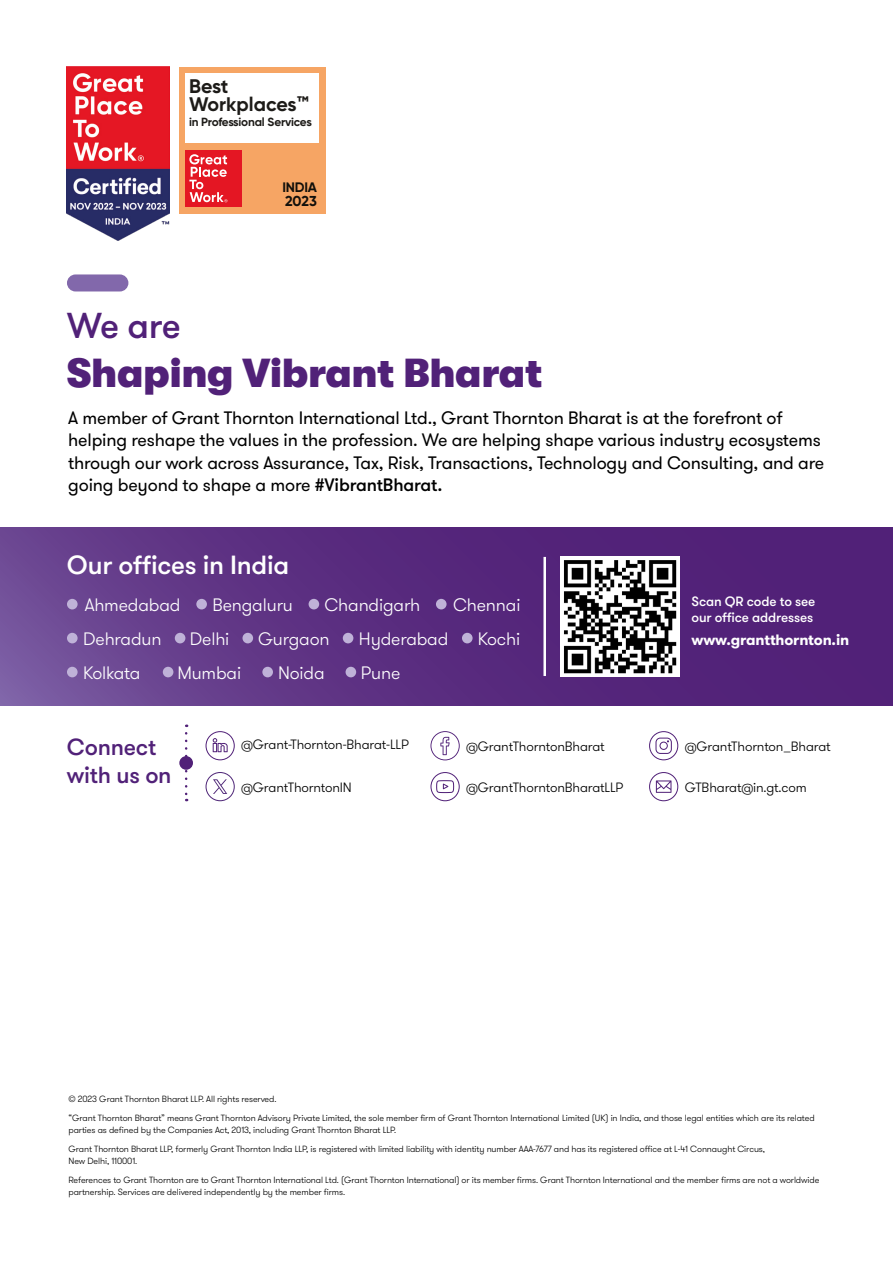
<style>
.page{position:relative;width:893px;height:1263px;background:#fff}
.page>*{position:absolute;margin:0;border:0;box-sizing:border-box;transform-origin:0 0}
.t1{font:40.5px "GT Walsheim Bl";letter-spacing:-.01em;color:#512178}
.t2{font:500 36px "GT Walsheim Pro";color:#512178}
.t3{font:500 26.25px "GT Walsheim Pro";letter-spacing:-.01em;color:#fff}
.t4{font:500 23.25px/27.9px "GT Walsheim Pro";letter-spacing:-.01em;color:#512178}
.t5{font:700 19.65px/17.7px "Gilroy";color:#1d1b18}
.t6{font:18px/22.5px "GT Walsheim Pro";letter-spacing:-.01em;color:#000}
.t7{font:300 18px "GT Walsheim Pro";letter-spacing:-.01em;color:#fff}
.t8{font:700 15px "GT Walsheim Pro";letter-spacing:-.01em;color:#fff}
.t9{font:700 14.4px "Gilroy";color:#12100b}
.t10{font:700 13.65px "Gilroy";letter-spacing:-.02em;color:#12100b}
.t11{font:300 13.5px "GT Walsheim Pro";letter-spacing:-.01em;color:#000}
.t12{font:500 13.5px/16.2px "GT Walsheim Pro";letter-spacing:-.01em;color:#fff}
.t13{font:700 11.85px "Gilroy";letter-spacing:-.015em;color:#1d1b18}
.t14{font:300 9px/18.9px "GT Walsheim Pro";letter-spacing:-.01em;color:#000}
.s1{font-size:26.7px}
.s2{font-weight:500}
</style>
<div class="page">
<div style="left:67px;top:274px;width:61px;height:17px;background:#8268ab;border-radius:9px"></div>
<svg style="left:0;top:528px;width:893px;height:177px;background:#5c3082"></svg>
<svg style="left:185px;top:733px;width:2px;height:68px"></svg>
<div style="left:179px;top:756px;width:14px;height:14px;background:#512178;border-radius:50%"></div>
<svg style="left:206px;top:731px;width:29px;height:29px"></svg>
<svg style="left:649px;top:731px;width:29px;height:29px"></svg>
<svg style="left:430px;top:731px;width:30px;height:29px"></svg>
<svg style="left:430px;top:772px;width:30px;height:29px"></svg>
<svg style="left:649px;top:772px;width:29px;height:29px"></svg>
<img style="left:67px;top:67px;width:102px;height:174px">
<img style="left:561px;top:557px;width:119px;height:119px">
<hr style="left:543px;top:557px;width:3px;height:119px;background:#fff">
<div style="left:67px;top:667px;width:11px;height:10px;background:#bfb2d8;border-radius:50%"></div>
<div style="left:163px;top:667px;width:10px;height:10px;background:#bfb2d8;border-radius:50%"></div>
<div style="left:262px;top:667px;width:11px;height:10px;background:#bfb2d8;border-radius:50%"></div>
<div style="left:346px;top:667px;width:10px;height:10px;background:#bfb2d8;border-radius:50%"></div>
<div style="left:67px;top:633px;width:11px;height:10px;background:#bfb2d8;border-radius:50%"></div>
<div style="left:175px;top:633px;width:10px;height:10px;background:#bfb2d8;border-radius:50%"></div>
<div style="left:242px;top:633px;width:11px;height:10px;background:#bfb2d8;border-radius:50%"></div>
<div style="left:343px;top:633px;width:10px;height:10px;background:#bfb2d8;border-radius:50%"></div>
<div style="left:462px;top:633px;width:11px;height:10px;background:#bfb2d8;border-radius:50%"></div>
<div style="left:67px;top:599px;width:11px;height:10px;background:#bfb2d8;border-radius:50%"></div>
<div style="left:196px;top:599px;width:11px;height:10px;background:#bfb2d8;border-radius:50%"></div>
<div style="left:309px;top:599px;width:10px;height:10px;background:#bfb2d8;border-radius:50%"></div>
<div style="left:436px;top:599px;width:11px;height:10px;background:#bfb2d8;border-radius:50%"></div>
<div style="left:179px;top:67px;width:147px;height:147px;background:#f6a564"></div>
<div style="left:185px;top:73px;width:134px;height:70px;background:#fff"></div>
<div style="left:185px;top:150px;width:57px;height:57px;background:#e41623"></div>
<svg style="left:189px;top:154px;width:38px;height:48px"></svg>
<svg style="left:206px;top:772px;width:29px;height:29px"></svg>
<h3 class="t5" style="left:189px;top:77px;width:121px">Best<br>Workplaces<span class="s1">™</span></h3>
<h3 class="t13" style="left:189px;top:114px;width:124px">in Professional Services</h3>
<h3 class="t10" style="left:283px;top:179px;width:36px">INDIA</h3>
<h3 class="t9" style="left:285px;top:192px;width:34px">2023</h3>
<h2 class="t2" style="left:67px;top:303px;width:115px">We are</h2>
<h1 class="t1" style="left:67px;top:350px;width:477px">Shaping Vibrant Bharat</h1>
<p class="t6" style="left:68px;top:407px;width:758px">A member of Grant Thornton International Ltd., Grant Thornton Bharat is at the forefront of helping reshape the values in the profession. We are helping shape various industry ecosystems through our work across Assurance, Tax, Risk, Transactions, Technology and Consulting, and are going beyond to shape a more <span class="s2">#VibrantBharat.</span></p>
<h3 class="t3" style="left:67px;top:548px;width:224px">Our offices in India</h3>
<h3 class="t7" style="left:85px;top:593px;width:97px">Ahmedabad</h3>
<h3 class="t7" style="left:213px;top:593px;width:82px">Bengaluru</h3>
<h3 class="t7" style="left:324px;top:593px;width:97px">Chandigarh</h3>
<h3 class="t7" style="left:453px;top:593px;width:69px">Chennai</h3>
<h3 class="t7" style="left:83px;top:627px;width:80px">Dehradun</h3>
<h3 class="t7" style="left:190px;top:627px;width:41px">Delhi</h3>
<h3 class="t7" style="left:258px;top:627px;width:73px">Gurgaon</h3>
<h3 class="t7" style="left:359px;top:627px;width:91px">Hyderabad</h3>
<h3 class="t7" style="left:478px;top:627px;width:44px">Kochi</h3>
<h3 class="t7" style="left:83px;top:661px;width:59px">Kolkata</h3>
<h3 class="t7" style="left:177px;top:661px;width:65px">Mumbai</h3>
<h3 class="t7" style="left:278px;top:661px;width:48px">Noida</h3>
<h3 class="t7" style="left:361px;top:661px;width:41px">Pune</h3>
<h3 class="t12" style="left:691px;top:594px;width:125px">Scan QR code to see our office addresses</h3>
<h3 class="t8" style="left:691px;top:629px;width:159px">www.grantthornton.in</h3>
<h3 class="t4" style="left:67px;top:734px;width:106px">Connect with us on</h3>
<h3 class="t11" style="left:241px;top:736px;width:170px">@Grant-Thornton-Bharat-LLP</h3>
<h3 class="t11" style="left:466px;top:738px;width:140px">@GrantThorntonBharat</h3>
<h3 class="t11" style="left:685px;top:738px;width:147px">@GrantThornton_Bharat</h3>
<h3 class="t11" style="left:241px;top:778px;width:112px">@GrantThorntonIN</h3>
<h3 class="t11" style="left:466px;top:778px;width:159px">@GrantThorntonBharatLLP</h3>
<h3 class="t11" style="left:685px;top:778px;width:123px">GTBharat@in.gt.com</h3>
<p class="t14" style="left:68px;top:1089px;width:748px">© 2023 Grant Thornton Bharat LLP. All rights reserved.<br>“Grant Thornton Bharat” means Grant Thornton Advisory Private Limited, the sole member firm of Grant Thornton International Limited (UK) in India, and those legal entities which are its related</p>
<p class="t14" style="left:68px;top:1120px;width:698px">parties as defined by the Companies Act, 2013, including Grant Thornton Bharat LLP.<br>Grant Thornton Bharat LLP, formerly Grant Thornton India LLP, is registered with limited liability with identity number AAA-7677 and has its registered office at L-41 Connaught Circus,</p>
<p class="t14" style="left:68px;top:1151px;width:752px">New Delhi, 110001.<br>References to Grant Thornton are to Grant Thornton International Ltd. (Grant Thornton International) or its member firms. Grant Thornton International and the member firms are not a worldwide</p>
<p class="t14" style="left:68px;top:1182px;width:278px">partnership. Services are delivered independently by the member firms.</p>
</div>
